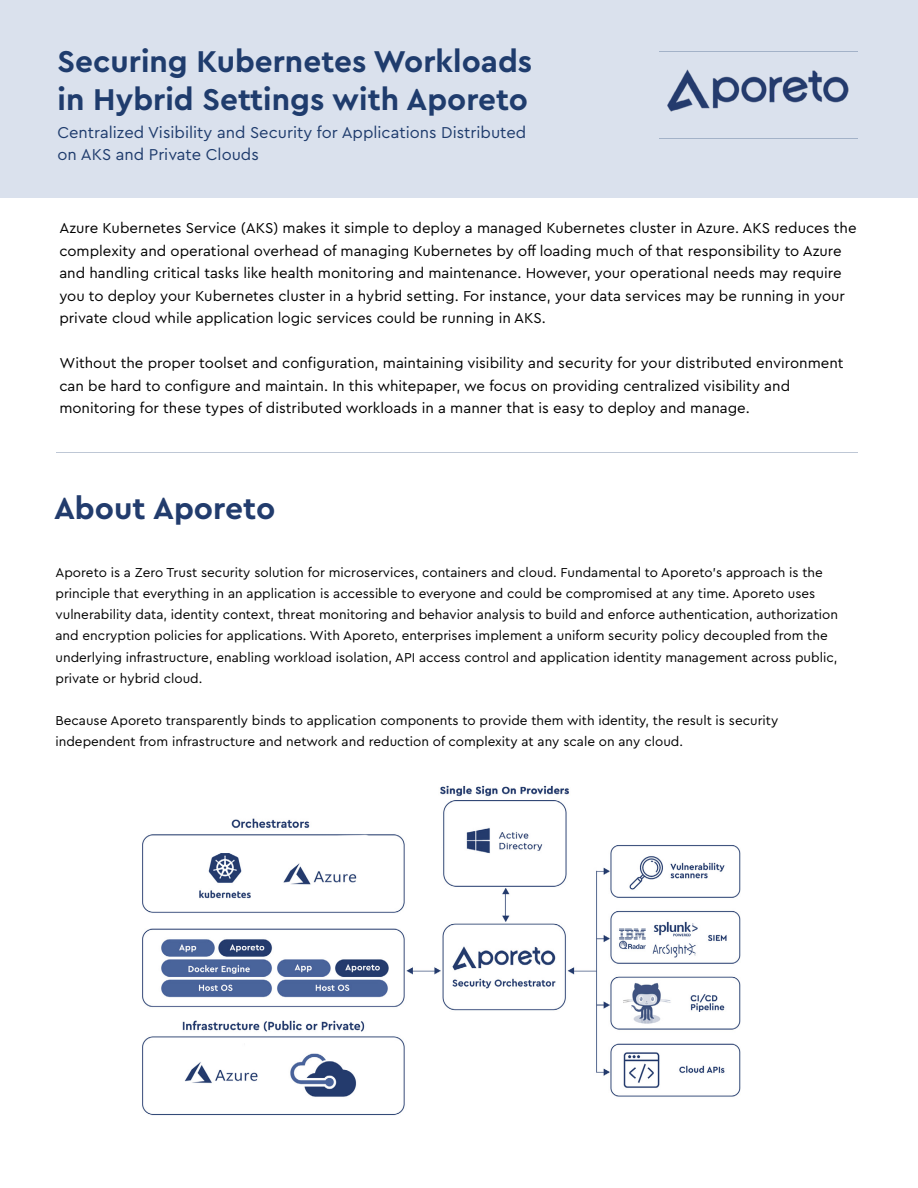
<style>
.page{position:relative;width:918px;height:1188px;background:#fff}
.page>*{position:absolute;margin:0;border:0;box-sizing:border-box;transform-origin:0 0}
.t1{font:700 31.65px "Cera GR";color:#223c6d}
.t2{font:700 31.5px/37.8px "Cera GR";color:#1f3c6d}
.t3{font:16.5px/22.5px "Cera GR";color:#1f3c6d}
.t4{font:15px/22.5px "Cera GR";color:#000}
.t5{font:13.5px/21.1px "Cera GR";color:#000}
</style>
<div class="page">
<div style="left:0;top:0;width:918px;height:198px;background:#dae1ed"></div>
<hr style="left:660px;top:138px;width:198px;height:1px;background:#1d3e6d">
<hr style="left:660px;top:51px;width:198px;height:1px;background:#1d3e6d">
<hr style="left:57px;top:452px;width:801px;height:1px;background:#1d3e6d">
<img style="left:667px;top:69px;width:182px;height:43px">
<img style="left:142px;top:785px;width:599px;height:331px">
<h2 class="t2" style="left:58px;top:43px;width:476px">Securing Kubernetes Workloads in Hybrid Settings with Aporeto</h2>
<p class="t3" style="left:58px;top:121px;width:470px">Centralized Visibility and Security for Applications Distributed on AKS and Private Clouds</p>
<p class="t4" style="left:59px;top:217px;width:799px">Azure Kubernetes Service (AKS) makes it simple to deploy a managed Kubernetes cluster in Azure. AKS reduces the complexity and operational overhead of managing Kubernetes by off loading much of that responsibility to Azure and handling critical tasks like health monitoring and maintenance. However, your operational needs may require you to deploy your Kubernetes cluster in a hybrid setting. For instance, your data services may be running in your private cloud while application logic services could be running in AKS.</p>
<p class="t4" style="left:59px;top:352px;width:786px">Without the proper toolset and configuration, maintaining visibility and security for your distributed environment can be hard to configure and maintain. In this whitepaper, we focus on providing centralized visibility and monitoring for these types of distributed workloads in a manner that is easy to deploy and manage.</p>
<h1 class="t1" style="left:54px;top:491px;width:223px">About Aporeto</h1>
<p class="t5" style="left:56px;top:562px;width:784px">Aporeto is a Zero Trust security solution for microservices, containers and cloud. Fundamental to Aporeto’s approach is the principle that everything in an application is accessible to everyone and could be compromised at any time. Aporeto uses vulnerability data, identity context, threat monitoring and behavior analysis to build and enforce authentication, authorization and encryption policies for applications. With Aporeto, enterprises implement a uniform security policy decoupled from the underlying infrastructure, enabling workload isolation, API access control and application identity management across public, private or hybrid cloud.</p>
<p class="t5" style="left:56px;top:710px;width:724px">Because Aporeto transparently binds to application components to provide them with identity, the result is security independent from infrastructure and network and reduction of complexity at any scale on any cloud.</p>
</div>
